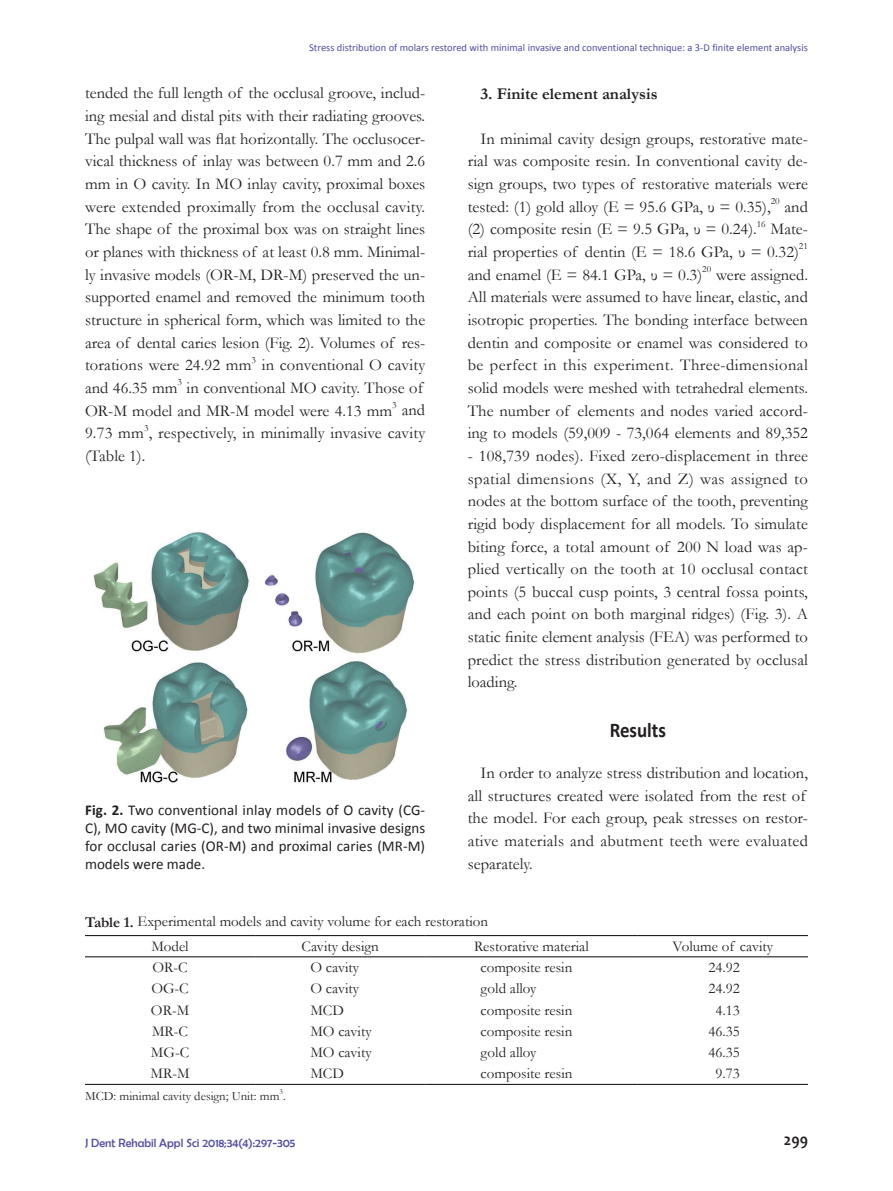
<style>
.page{position:relative;width:893px;height:1191px;background:#fff}
.page>*{position:absolute;margin:0;border:0;box-sizing:border-box;transform-origin:0 0}
.t1{font:700 21px "Calibri";color:#231f20;scale:.9 1}
.t2{font:16.5px/22.6px "Garamond";color:#231f20;text-align:justify}
.t3{font:700 16.5px "Garamond";color:#231f20}
.t4{font:700 16.5px "Candara";color:#231f20;scale:.95 1}
.t5{font:15px/24.5px "Garamond";color:#231f20}
.t6{font:15px/18px "Calibri";letter-spacing:.005em;color:#231f20;text-align:justify}
.t7{font:12.75px "Garamond";color:#231f20}
.t8{font:12px "Berlin Sans FB";color:#504fa1}
.t9{font:10.5px "Calibri";color:#504fa1}
.t10{font:9.6px "Garamond";color:#231f20}
.t11{font:7.5px "Garamond";color:#231f20}
.s1{font-weight:700}
</style>
<div class="page">
<hr style="left:85px;top:1083px;width:170px;height:2px;background:#231f20">
<hr style="left:255px;top:1083px;width:170px;height:2px;background:#231f20">
<hr style="left:425px;top:1083px;width:213px;height:2px;background:#231f20">
<hr style="left:638px;top:1083px;width:170px;height:2px;background:#231f20">
<hr style="left:85px;top:935px;width:170px;height:1px;background:#231f20">
<hr style="left:255px;top:935px;width:170px;height:1px;background:#231f20">
<hr style="left:425px;top:935px;width:213px;height:1px;background:#231f20">
<hr style="left:638px;top:935px;width:170px;height:1px;background:#231f20">
<hr style="left:85px;top:956px;width:170px;height:1px;background:#231f20">
<hr style="left:255px;top:956px;width:170px;height:1px;background:#231f20">
<hr style="left:425px;top:956px;width:213px;height:1px;background:#231f20">
<hr style="left:638px;top:956px;width:170px;height:1px;background:#231f20">
<img style="left:93px;top:532px;width:322px;height:251px">
<p class="t9" style="left:309px;top:41px;width:500px">Stress distribution of molars restored with minimal invasive and conventional technique: a 3-D finite element analysis</p>
<p class="t2" style="left:85px;top:81px;width:342px">tended the full length of the occlusal groove, includ&shy;ing mesial and distal pits with their radiating grooves.<br>The pulpal wall was flat horizontally. The occlusocer&shy;vical thickness of inlay was between 0.7 mm and 2.6 mm in O cavity. In MO inlay cavity, proximal boxes were extended proximally from the occlusal cavity.<br>The shape of the proximal box was on straight lines or planes with thickness of at least 0.8 mm. Minimal&shy;ly invasive models (OR-M, DR-M) preserved the un&shy;supported enamel and removed the minimum tooth structure in spherical form, which was limited to the area of dental caries lesion (Fig. 2). Volumes of res&shy;torations were 24.92 mm</p>
<p class="t10" style="left:252px;top:353px;width:6px">3</p>
<p class="t2" style="left:262px;top:353px;width:165px">in conventional O cavity</p>
<p class="t2" style="left:85px;top:376px;width:94px">and 46.35 mm</p>
<p class="t10" style="left:178px;top:376px;width:6px">3</p>
<p class="t2" style="left:85px;top:376px;width:340px;text-indent:102px">in conventional MO cavity. Those of<br>OR-M model and MR-M model were 4.13 mm</p>
<p class="t10" style="left:392px;top:398px;width:6px">3</p>
<p class="t2" style="left:85px;top:398px;width:342px;text-align:right">and<br>9.73 mm , respectively, in minimally invasive cavity</p>
<p class="t10" style="left:144px;top:421px;width:6px">3</p>
<p class="t2" style="left:85px;top:444px;width:62px">(Table 1).</p>
<p class="t6" style="left:85px;top:801px;width:342px"><span class="s1">Fig. 2.</span> Two conventional inlay models of O cavity (CG-C), MO cavity (MG-C), and two minimal invasive designs for occlusal caries (OR-M) and proximal caries (MR-M) models were made.</p>
<p class="t3" style="left:480px;top:82px;width:179px">3. Finite element analysis</p>
<p class="t2" style="left:468px;top:127px;width:342px;text-indent:13px">In minimal cavity design groups, restorative mate&shy;rial was composite resin. In conventional cavity de&shy;sign groups, two types of restorative materials were tested: (1) gold alloy (E = 95.6 GPa, υ = 0.35),</p>
<p class="t10" style="left:771px;top:194px;width:11px">20</p>
<p class="t2" style="left:785px;top:195px;width:25px">and</p>
<p class="t2" style="left:468px;top:217px;width:290px">(2) composite resin (E = 9.5 GPa, υ = 0.24).</p>
<p class="t10" style="left:757px;top:217px;width:11px">16</p>
<p class="t2" style="left:468px;top:217px;width:342px;text-indent:303px">Mate&shy;rial properties of dentin (E = 18.6 GPa, υ = 0.32)</p>
<p class="t10" style="left:799px;top:240px;width:11px">21</p>
<p class="t2" style="left:468px;top:263px;width:236px">and enamel (E = 84.1 GPa, υ = 0.3)</p>
<p class="t10" style="left:702px;top:262px;width:11px">20</p>
<p class="t2" style="left:468px;top:263px;width:342px;text-indent:248px">were assigned.<br>All materials were assumed to have linear, elastic, and isotropic properties. The bonding interface between dentin and composite or enamel was considered to be perfect in this experiment. Three-dimensional solid models were meshed with tetrahedral elements.<br>The number of elements and nodes varied accord&shy;ing to models (59,009 - 73,064 elements and 89,352</p>
<p class="t2" style="left:468px;top:444px;width:342px">- 108,739 nodes). Fixed zero-displacement in three spatial dimensions (X, Y, and Z) was assigned to nodes at the bottom surface of the tooth, preventing rigid body displacement for all models. To simulate biting force, a total amount of 200 N load was ap&shy;plied vertically on the tooth at 10 occlusal contact points (5 buccal cusp points, 3 central fossa points, and each point on both marginal ridges) (Fig. 3). A static finite element analysis (FEA) was performed to predict the stress distribution generated by occlusal loading.</p>
<p class="t1" style="left:610px;top:716px;width:64px">Results</p>
<p class="t2" style="left:468px;top:761px;width:342px;text-align:left;text-indent:13px">In order to analyze stress distribution and location, all structures created were isolated from the rest of the model. For each group, peak stresses on restor&shy;ative materials and abutment teeth were evaluated separately.</p>
<p class="t5" style="left:151px;top:909px;width:338px;text-indent:-66px"><span class="s1">Table 1.</span> Experimental models and cavity volume for each restoration<br>Model</p>
<p class="t5" style="left:302px;top:933px;width:79px">Cavity design</p>
<p class="t5" style="left:474px;top:933px;width:116px">Restorative material</p>
<p class="t5" style="left:673px;top:933px;width:102px">Volume of cavity</p>
<p class="t5" style="left:152px;top:955px;width:37px">OR-C</p>
<p class="t5" style="left:310px;top:955px;width:50px">O cavity</p>
<p class="t5" style="left:480px;top:955px;width:93px">composite resin</p>
<p class="t5" style="left:708px;top:955px;width:33px">24.92</p>
<p class="t5" style="left:151px;top:976px;width:39px">OG-C</p>
<p class="t5" style="left:310px;top:976px;width:50px">O cavity</p>
<p class="t5" style="left:480px;top:976px;width:58px">gold alloy</p>
<p class="t5" style="left:708px;top:976px;width:33px">24.92</p>
<p class="t5" style="left:151px;top:997px;width:40px">OR-M</p>
<p class="t5" style="left:310px;top:997px;width:35px">MCD</p>
<p class="t5" style="left:480px;top:997px;width:93px">composite resin</p>
<p class="t5" style="left:715px;top:997px;width:26px">4.13</p>
<p class="t5" style="left:152px;top:1018px;width:38px">MR-C</p>
<p class="t5" style="left:310px;top:1018px;width:63px">MO cavity</p>
<p class="t5" style="left:480px;top:1018px;width:93px">composite resin</p>
<p class="t5" style="left:708px;top:1018px;width:33px">46.35</p>
<p class="t5" style="left:151px;top:1040px;width:40px">MG-C</p>
<p class="t5" style="left:310px;top:1040px;width:63px">MO cavity</p>
<p class="t5" style="left:480px;top:1040px;width:58px">gold alloy</p>
<p class="t5" style="left:708px;top:1040px;width:33px">46.35</p>
<p class="t5" style="left:151px;top:1061px;width:41px">MR-M</p>
<p class="t5" style="left:310px;top:1061px;width:35px">MCD</p>
<p class="t5" style="left:480px;top:1061px;width:93px">composite resin</p>
<p class="t5" style="left:715px;top:1061px;width:26px">9.73</p>
<p class="t7" style="left:85px;top:1087px;width:202px">MCD: minimal cavity design; Unit: mm .</p>
<p class="t11" style="left:280px;top:1086px;width:5px">3</p>
<p class="t8" style="left:85px;top:1135px;width:212px">J Dent Rehabil Appl Sci 2018;34(4):297-305</p>
<p class="t4" style="left:784px;top:1129px;width:27px">299</p>
</div>
